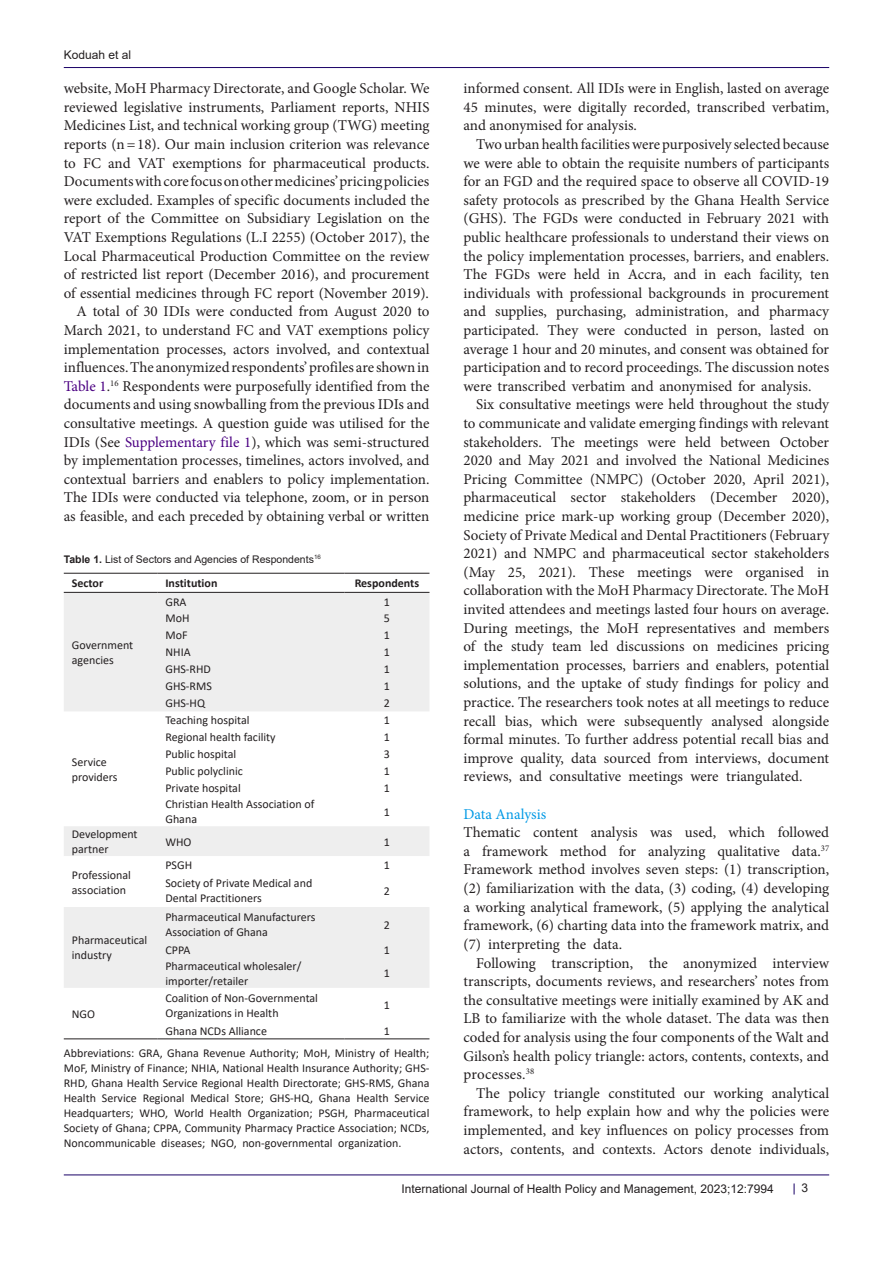
<style>
.page{position:relative;width:893px;height:1263px;background:#fff}
.page>*{position:absolute;margin:0;border:0;box-sizing:border-box;transform-origin:0 0}
.t1{font:15px/18.6px "Minion Pro";color:#231f20;text-align:justify}
.t2{font:15px "Minion Pro";color:#0099e5}
.t3{font:12px/15px "Calibri";color:#231f20}
.t4{font:12px "Arial";color:#231f20}
.t5{font:700 12px "Calibri";color:#231f20}
.t6{font:10.5px "Arial";color:#231f20}
.s1{color:#4b0082}
.s2{font-weight:700}
</style>
<div class="page">
<hr style="left:64px;top:67px;width:765px;height:1px;background:#190066">
<hr style="left:64px;top:1175px;width:765px;height:1px;background:#190066">
<svg style="left:64px;top:593px;width:365px;height:395px;fill:#eee"></svg>
<hr style="left:64px;top:592px;width:93px;height:1px;background:#231f20">
<hr style="left:157px;top:592px;width:187px;height:1px;background:#231f20">
<hr style="left:344px;top:592px;width:85px;height:1px;background:#231f20">
<hr style="left:64px;top:573px;width:93px;height:1px;background:#231f20">
<hr style="left:157px;top:573px;width:187px;height:1px;background:#231f20">
<hr style="left:344px;top:573px;width:85px;height:1px;background:#231f20">
<hr style="left:64px;top:1038px;width:93px;height:1px;background:#231f20">
<hr style="left:157px;top:1038px;width:187px;height:1px;background:#231f20">
<hr style="left:344px;top:1038px;width:85px;height:1px;background:#231f20">
<p class="t4" style="left:64px;top:46px;width:69px">Koduah et al</p>
<p class="t1" style="left:64px;top:79px;width:367px">website, MoH Pharmacy Directorate, and Google Scholar. We reviewed legislative instruments, Parliament reports, NHIS Medicines List, and technical working group (TWG) meeting reports (n=18). Our main inclusion criterion was relevance to FC and VAT exemptions for pharmaceutical products.<br>Documents with core focus on other medicines’ pricing policies were excluded. Examples of specific documents included the report of the Committee on Subsidiary Legislation on the VAT Exemptions Regulations (L.I 2255) (October 2017), the Local Pharmaceutical Production Committee on the review of restricted list report (December 2016), and procurement of essential medicines through FC report (November 2019).</p>
<p class="t1" style="left:64px;top:302px;width:367px;text-indent:13px">A total of 30 IDIs were conducted from August 2020 to March 2021, to understand FC and VAT exemptions policy implementation processes, actors involved, and contextual influences. The anonymized respondents’ profiles are shown in <span class="s1">Table 1</span>.<sup>16</sup> Respondents were purposefully identified from the documents and using snowballing from the previous IDIs and consultative meetings. A question guide was utilised for the IDIs (See <span class="s1">Supplementary file 1</span>), which was semi-structured by implementation processes, timelines, actors involved, and contextual barriers and enablers to policy implementation.<br>The IDIs were conducted via telephone, zoom, or in person as feasible, and each preceded by obtaining verbal or written</p>
<p class="t6" style="left:64px;top:552px;width:259px"><span class="s2">Table 1.</span> List of Sectors and Agencies of Respondents<sup>16</sup></p>
<p class="t5" style="left:72px;top:575px;width:33px">Sector</p>
<p class="t5" style="left:165px;top:575px;width:54px">Institution</p>
<p class="t5" style="left:355px;top:575px;width:66px">Respondents</p>
<p class="t3" style="left:72px;top:637px;width:63px">Government agencies</p>
<p class="t3" style="left:72px;top:754px;width:47px">Service providers</p>
<p class="t3" style="left:165px;top:594px;width:23px">GRA</p>
<p class="t3" style="left:384px;top:594px;width:8px">1</p>
<p class="t3" style="left:165px;top:611px;width:26px">MoH</p>
<p class="t3" style="left:384px;top:611px;width:8px">5</p>
<p class="t3" style="left:165px;top:628px;width:24px">MoF</p>
<p class="t3" style="left:384px;top:628px;width:8px">1</p>
<p class="t3" style="left:165px;top:645px;width:27px">NHIA</p>
<p class="t3" style="left:384px;top:645px;width:8px">1</p>
<p class="t3" style="left:165px;top:662px;width:47px">GHS-RHD</p>
<p class="t3" style="left:384px;top:662px;width:8px">1</p>
<p class="t3" style="left:165px;top:679px;width:48px">GHS-RMS</p>
<p class="t3" style="left:384px;top:679px;width:8px">1</p>
<p class="t3" style="left:165px;top:696px;width:41px">GHS-HQ</p>
<p class="t3" style="left:384px;top:696px;width:8px">2</p>
<p class="t3" style="left:165px;top:713px;width:86px">Teaching hospital</p>
<p class="t3" style="left:384px;top:713px;width:8px">1</p>
<p class="t3" style="left:165px;top:730px;width:112px">Regional health facility</p>
<p class="t3" style="left:384px;top:730px;width:8px">1</p>
<p class="t3" style="left:165px;top:747px;width:72px">Public hospital</p>
<p class="t3" style="left:384px;top:747px;width:8px">3</p>
<p class="t3" style="left:165px;top:764px;width:79px">Public polyclinic</p>
<p class="t3" style="left:384px;top:764px;width:8px">1</p>
<p class="t3" style="left:165px;top:781px;width:77px">Private hospital</p>
<p class="t3" style="left:384px;top:781px;width:8px">1</p>
<p class="t3" style="left:165px;top:796px;width:150px">Christian Health Association of<br>Ghana</p>
<p class="t3" style="left:384px;top:804px;width:8px">1</p>
<p class="t3" style="left:72px;top:826px;width:67px">Development partner</p>
<p class="t3" style="left:165px;top:834px;width:28px">WHO</p>
<p class="t3" style="left:384px;top:834px;width:8px">1</p>
<p class="t3" style="left:72px;top:867px;width:61px">Professional association</p>
<p class="t3" style="left:165px;top:857px;width:28px">PSGH</p>
<p class="t3" style="left:384px;top:857px;width:8px">1</p>
<p class="t3" style="left:165px;top:875px;width:148px">Society of Private Medical and<br>Dental Practitioners</p>
<p class="t3" style="left:384px;top:883px;width:8px">2</p>
<p class="t3" style="left:72px;top:933px;width:77px">Pharmaceutical industry</p>
<p class="t3" style="left:165px;top:909px;width:151px">Pharmaceutical Manufacturers<br>Association of Ghana</p>
<p class="t3" style="left:384px;top:917px;width:8px">2</p>
<p class="t3" style="left:165px;top:942px;width:26px">CPPA</p>
<p class="t3" style="left:384px;top:942px;width:8px">1</p>
<p class="t3" style="left:165px;top:958px;width:137px">Pharmaceutical wholesaler/ importer/retailer</p>
<p class="t3" style="left:384px;top:966px;width:8px">1</p>
<p class="t3" style="left:165px;top:990px;width:154px">Coalition of Non-Governmental<br>Organizations in Health</p>
<p class="t3" style="left:384px;top:997px;width:8px">1</p>
<p class="t3" style="left:165px;top:1023px;width:103px">Ghana NCDs Alliance</p>
<p class="t3" style="left:384px;top:1023px;width:8px">1</p>
<p class="t3" style="left:64px;top:1045px;width:367px;text-align:justify">Abbreviations: GRA, Ghana Revenue Authority; MoH, Ministry of Health; MoF, Ministry of Finance; NHIA, National Health Insurance Authority; GHS-RHD, Ghana Health Service Regional Health Directorate; GHS-RMS, Ghana Health Service Regional Medical Store; GHS-HQ, Ghana Health Service Headquarters; WHO, World Health Organization; PSGH, Pharmaceutical Society of Ghana; CPPA, Community Pharmacy Practice Association; NCDs, Noncommunicable diseases; NGO, non-governmental organization.</p>
<p class="t3" style="left:72px;top:1006px;width:25px">NGO</p>
<p class="t1" style="left:463px;top:79px;width:367px">informed consent. All IDIs were in English, lasted on average 45 minutes, were digitally recorded, transcribed verbatim, and anonymised for analysis.</p>
<p class="t1" style="left:463px;top:135px;width:367px;text-indent:13px">Two urban health facilities were purposively selected because we were able to obtain the requisite numbers of participants for an FGD and the required space to observe all COVID-19 safety protocols as prescribed by the Ghana Health Service (GHS). The FGDs were conducted in February 2021 with public healthcare professionals to understand their views on the policy implementation processes, barriers, and enablers.<br>The FGDs were held in Accra, and in each facility, ten individuals with professional backgrounds in procurement and supplies, purchasing, administration, and pharmacy participated. They were conducted in person, lasted on average 1 hour and 20 minutes, and consent was obtained for participation and to record proceedings. The discussion notes were transcribed verbatim and anonymised for analysis.</p>
<p class="t1" style="left:463px;top:395px;width:367px;text-indent:13px">Six consultative meetings were held throughout the study to communicate and validate emerging findings with relevant stakeholders. The meetings were held between October 2020 and May 2021 and involved the National Medicines Pricing Committee (NMPC) (October 2020, April 2021), pharmaceutical sector stakeholders (December 2020), medicine price mark-up working group (December 2020), Society of Private Medical and Dental Practitioners (February 2021) and NMPC and pharmaceutical sector stakeholders (May 25, 2021). These meetings were organised in collaboration with the MoH Pharmacy Directorate. The MoH invited attendees and meetings lasted four hours on average.<br>During meetings, the MoH representatives and members of the study team led discussions on medicines pricing implementation processes, barriers and enablers, potential solutions, and the uptake of study findings for policy and practice. The researchers took notes at all meetings to reduce recall bias, which were subsequently analysed alongside formal minutes. To further address potential recall bias and improve quality, data sourced from interviews, document reviews, and consultative meetings were triangulated.</p>
<p class="t2" style="left:463px;top:804px;width:84px">Data Analysis</p>
<p class="t1" style="left:463px;top:823px;width:367px">Thematic content analysis was used, which followed a framework method for analyzing qualitative data.<sup>37<br></sup>Framework method involves seven steps: (1) transcription, (2) familiarization with the data, (3) coding, (4) developing a working analytical framework, (5) applying the analytical framework, (6) charting data into the framework matrix, and (7) interpreting the data.</p>
<p class="t1" style="left:463px;top:953px;width:367px;text-indent:13px">Following transcription, the anonymized interview transcripts, documents reviews, and researchers’ notes from the consultative meetings were initially examined by AK and LB to familiarize with the whole dataset. The data was then coded for analysis using the four components of the Walt and Gilson’s health policy triangle: actors, contents, contexts, and processes.<sup>38</sup></p>
<p class="t1" style="left:463px;top:1084px;width:367px;text-indent:13px">The policy triangle constituted our working analytical framework, to help explain how and why the policies were implemented, and key influences on policy processes from actors, contents, and contexts. Actors denote individuals,</p>
<p class="t4" style="left:402px;top:1180px;width:374px">International Journal of Health Policy and Management, 2023;12:7994</p>
<p class="t4" style="left:801px;top:1180px;width:8px">3</p>
</div>
